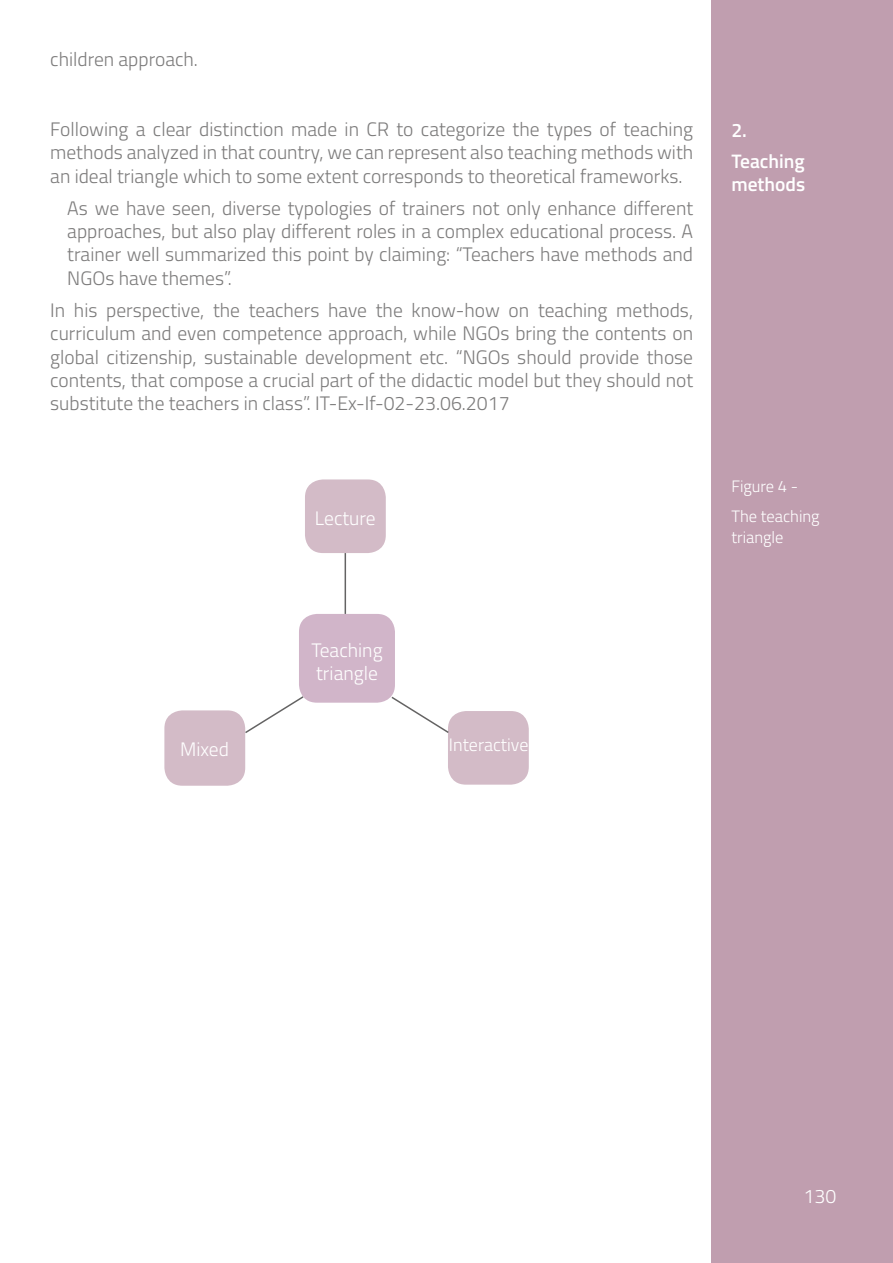
<style>
.page{position:relative;width:893px;height:1263px;background:#fff}
.page>*{position:absolute;margin:0;border:0;box-sizing:border-box;transform-origin:0 0}
.t1{font:300 19.5px/23.4px "Titillium";color:#7c7b7b;text-align:justify}
.t2{font:300 19.5px/23.4px "Titillium";color:#fff}
.t3{font:600 19.5px/31px "Titillium";color:#fff}
.t4{font:300 18px "Titillium";color:#fff}
.t5{font:300 16.5px/29.5px "Titillium";color:#fff}
</style>
<div class="page">
<div style="left:711px;top:0;width:182px;height:1263px;background:#c09eaf"></div>
<div style="left:299px;top:614px;width:96px;height:89px;background:#d1b5c9;border-radius:18px"></div>
<div style="left:305px;top:479px;width:81px;height:74px;background:#d3bbc7;border-radius:18px"></div>
<div style="left:448px;top:711px;width:81px;height:74px;background:#d3bbc7;border-radius:18px"></div>
<div style="left:164px;top:710px;width:81px;height:76px;background:#d3bbc7;border-radius:18px"></div>
<hr style="left:345px;top:553px;width:1px;height:61px;background:#646363">
<svg style="left:243px;top:695px;width:62px;height:40px"></svg>
<svg style="left:390px;top:695px;width:60px;height:38px"></svg>
<p class="t1" style="left:50px;top:46px;width:149px">children approach.</p>
<p class="t1" style="left:50px;top:116px;width:644px">Following a clear distinction made in CR to categorize the types of teaching methods analyzed in that country, we can represent also teaching methods with an ideal triangle which to some extent corresponds to theoretical frameworks.</p>
<p class="t1" style="left:67px;top:195px;width:627px">As we have seen, diverse typologies of trainers not only enhance different approaches, but also play different roles in a complex educational process. A trainer well summarized this point by claiming: “Teachers have methods and NGOs have themes”.</p>
<p class="t1" style="left:50px;top:297px;width:644px">In his perspective, the teachers have the know-how on teaching methods, curriculum and even competence approach, while NGOs bring the contents on global citizenship, sustainable development etc. “NGOs should provide those contents, that compose a crucial part of the didactic model but they should not substitute the teachers in class”. IT-Ex-If-02-23.06.2017</p>
<p class="t2" style="left:315px;top:506px;width:62px">Lecture</p>
<p class="t2" style="left:311px;top:637px;width:73px">Teaching triangle</p>
<p class="t2" style="left:180px;top:737px;width:50px">Mixed</p>
<p class="t4" style="left:449px;top:732px;width:81px">Interactive</p>
<p class="t3" style="left:731px;top:114px;width:75px">2.<br>Teaching</p>
<p class="t3" style="left:731px;top:167px;width:75px">methods</p>
<p class="t5" style="left:731px;top:471px;width:90px">Figure 4 -<br>The teaching</p>
<p class="t5" style="left:731px;top:521px;width:54px">triangle</p>
<p class="t2" style="left:804px;top:1183px;width:34px">130</p>
</div>
